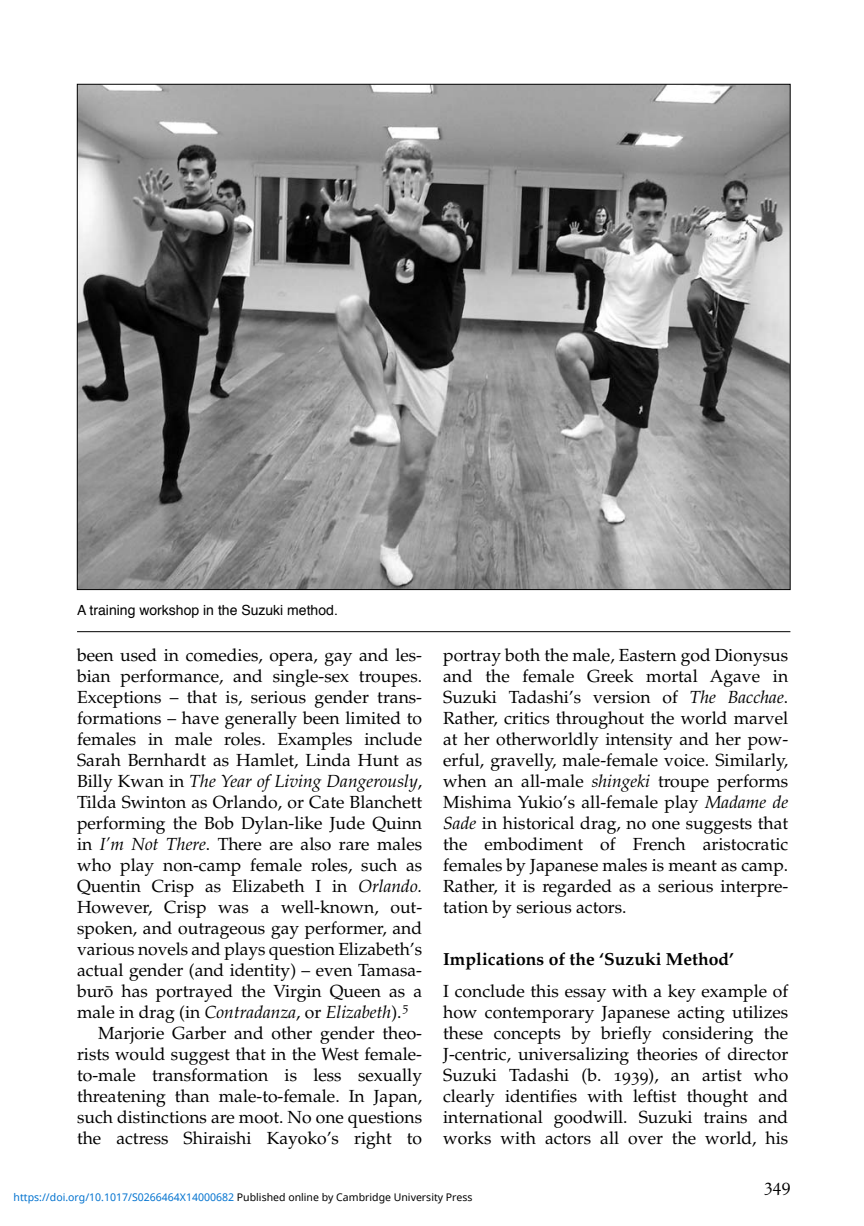
<style>
.page{position:relative;width:864px;height:1226px;background:#fff}
.page>*{position:absolute;margin:0;border:0;box-sizing:border-box;transform-origin:0 0}
.t1{font:17.5px/21px "Palatino CE";color:#000;text-align:justify}
.t2{font:italic 17.5px "Palatino CE";color:#000}
.t3{font:700 17.5px "Palatino";color:#000}
.t4{font:17.5px "Palatino SC";color:#000}
.t5{font:14px "Helvetica";color:#000}
.t6{font:10.5px "Noto Sans";color:#0172cf}
.s1{font-style:normal}
.s2{font-style:italic}
.s3{font-family:"Palatino SC"}
.s4{color:#000}
</style>
<div class="page">
<img style="left:79px;top:86px;width:709px;height:501px">
<hr style="left:77px;top:631px;width:713px;height:1px;background:#000">
<p class="t5" style="left:77px;top:603px;width:262px">A training workshop in the Suzuki method.</p>
<p class="t1" style="left:77px;top:646px;width:346px">been used in comedies, opera, gay and les -</p>
<p class="t1" style="left:77px;top:667px;width:346px">bian performance, and single-sex troupes.</p>
<p class="t1" style="left:77px;top:688px;width:346px">Exceptions – that is, serious gender trans -</p>
<p class="t1" style="left:77px;top:709px;width:346px">form ations – have generally been limited to</p>
<p class="t1" style="left:77px;top:730px;width:346px">females in male roles. Examples include</p>
<p class="t1" style="left:77px;top:751px;width:346px">Sarah Bernhardt as Hamlet, Linda Hunt as</p>
<p class="t2" style="left:77px;top:773px;width:346px"><span class="s1">Billy Kwan in</span> The Year of Living Dangerously<span class="s1">,</span></p>
<p class="t1" style="left:77px;top:793px;width:346px">Tilda Swinton as Orlando, or Cate Blanchett</p>
<p class="t1" style="left:77px;top:814px;width:346px">performing the Bob Dylan-like Jude Quinn</p>
<p class="t1" style="left:77px;top:835px;width:346px">in <span class="s2">I’m Not There</span>. There are also rare males</p>
<p class="t1" style="left:77px;top:856px;width:346px">who play non-camp female roles, such as</p>
<p class="t1" style="left:77px;top:877px;width:346px">Quentin Crisp as Elizabeth I in <span class="s2">Orlando.</span></p>
<p class="t1" style="left:77px;top:898px;width:346px">How ever, Crisp was a well-known, out -</p>
<p class="t1" style="left:77px;top:919px;width:346px">spoken, and outrageous gay performer, and</p>
<p class="t1" style="left:77px;top:940px;width:346px">various novels and plays question Elizabeth’s</p>
<p class="t1" style="left:77px;top:961px;width:346px">actual gender (and iden tity) – even Tamasa -</p>
<p class="t1" style="left:77px;top:982px;width:346px">burō has portrayed the Virgin Queen as a</p>
<p class="t2" style="left:77px;top:1004px;width:333px"><span class="s1">male in drag (in</span> Contra danza<span class="s1">, or</span> Elizabeth<span class="s1">).</span><sup>5</sup></p>
<p class="t1" style="left:98px;top:1024px;width:325px">Marjorie Garber and other gender theo -</p>
<p class="t1" style="left:77px;top:1045px;width:346px">rists would suggest that in the West female-</p>
<p class="t1" style="left:77px;top:1066px;width:346px">to-male transformation is less sexually</p>
<p class="t1" style="left:77px;top:1087px;width:346px">threat ening than male-to-female. In Japan,</p>
<p class="t1" style="left:77px;top:1108px;width:346px">such distinctions are moot. No one questions</p>
<p class="t1" style="left:77px;top:1129px;width:346px">the actress Shiraishi Kayoko’s right to</p>
<p class="t1" style="left:443px;top:646px;width:346px">portray both the male, Eastern god Dionysus and the female Greek mortal Agave in Suzuki Tadashi’s ver sion of <span class="s2">The Bacchae</span>.<br>Rather, critics throughout the world marvel at her otherworldly inten sity and her pow - erful, gravelly, male-female voice. Simil arly, when an all-male <span class="s2">shingeki</span> troupe per forms Mishima Yukio’s all-female play <span class="s2">Madame de Sade</span> in historical drag, no one suggests that the embodiment of French aristocratic females by Japanese males is meant as camp.<br>Rather, it is regarded as a serious interpre - tation by serious actors.</p>
<p class="t3" style="left:443px;top:952px;width:292px">Implications of the ‘Suzuki Method’</p>
<p class="t1" style="left:443px;top:982px;width:346px">I conclude this essay with a key example of how contemporary Japanese acting utilizes these concepts by briefly considering the J-centric, universalizing theories of director Suzuki Tadashi (b. <span class="s3">1939</span>), an artist who clearly identifies with leftist thought and inter national goodwill. Suzuki trains and works with actors all over the world, his</p>
<p class="t6" style="left:14px;top:1189px;width:460px">https://doi.org/10.1017/S0266464X14000682 <span class="s4">Published online by Cambridge University Press</span></p>
<p class="t4" style="left:763px;top:1174px;width:28px">349</p>
</div>
